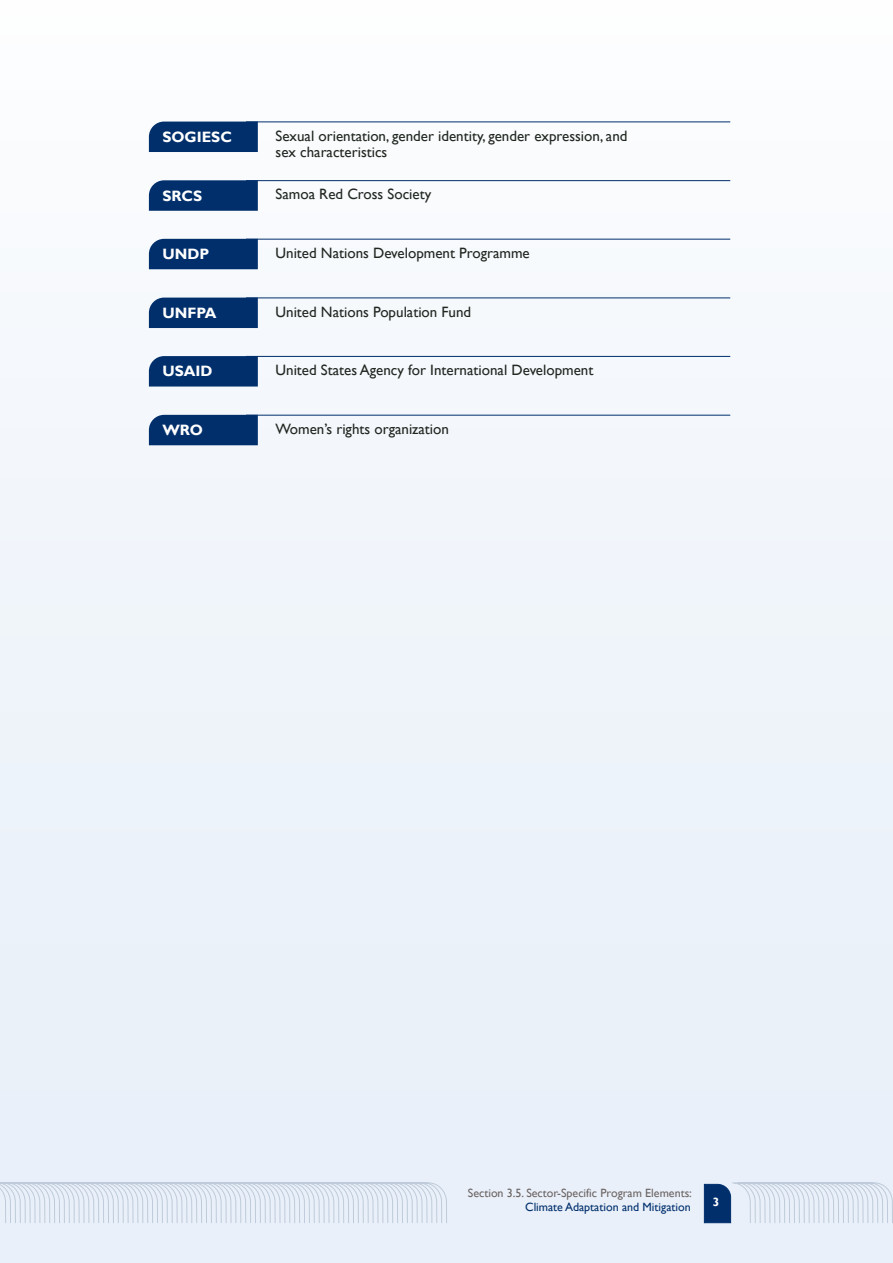
<style>
.page{position:relative;width:893px;height:1263px;background:#f0f5fa}
.page>*{position:absolute;margin:0;border:0;box-sizing:border-box;transform-origin:0 0}
.t1{font:15px/16.2px "Gill Sans";color:#212721}
.t2{font:700 15px "Gill Sans";color:#fff}
.t3{font:12px "Gill Sans";color:#6c6463}
.t4{font:12px "Gill Sans";color:#002f6c}
.t5{font:700 12px "Gill Sans";color:#fff}
</style>
<div class="page">
<div style="left:149px;top:122px;width:109px;height:30px;background:#002f6c"></div>
<hr style="left:246px;top:122px;width:484px;height:1px;background:#002f6c">
<svg style="left:149px;top:180px;width:109px;height:31px;background:#083570"></svg>
<hr style="left:246px;top:180px;width:484px;height:1px;background:#002f6c">
<div style="left:149px;top:239px;width:109px;height:30px;background:#002f6c"></div>
<hr style="left:246px;top:239px;width:484px;height:1px;background:#002f6c">
<div style="left:149px;top:298px;width:109px;height:30px;background:#002f6c"></div>
<hr style="left:246px;top:297px;width:484px;height:1px;background:#002f6c">
<div style="left:149px;top:356px;width:109px;height:30px;background:#002f6c"></div>
<hr style="left:246px;top:356px;width:484px;height:1px;background:#002f6c">
<div style="left:149px;top:415px;width:109px;height:30px;background:#002f6c"></div>
<hr style="left:246px;top:415px;width:484px;height:1px;background:#002f6c">
<svg style="left:0;top:1182px;width:893px;height:42px"></svg>
<p class="t2" style="left:162px;top:128px;width:71px">SOGIESC</p>
<p class="t1" style="left:276px;top:128px;width:353px">Sexual orientation, gender identity, gender expression, and sex characteristics</p>
<p class="t2" style="left:162px;top:186px;width:41px">SRCS</p>
<p class="t1" style="left:276px;top:186px;width:157px">Samoa Red Cross Society</p>
<p class="t2" style="left:162px;top:245px;width:48px">UNDP</p>
<p class="t1" style="left:276px;top:245px;width:256px">United Nations Development Programme</p>
<p class="t2" style="left:162px;top:304px;width:55px">UNFPA</p>
<p class="t1" style="left:276px;top:304px;width:197px">United Nations Population Fund</p>
<p class="t2" style="left:162px;top:362px;width:52px">USAID</p>
<p class="t1" style="left:276px;top:362px;width:319px">United States Agency for International Development</p>
<p class="t2" style="left:162px;top:421px;width:42px">WRO</p>
<p class="t1" style="left:276px;top:421px;width:175px">Women’s rights organization</p>
<p class="t3" style="left:468px;top:1185px;width:226px">Section 3.5. Sector-Specific Program Elements:</p>
<p class="t4" style="left:525px;top:1200px;width:167px">Climate Adaptation and Mitigation</p>
<p class="t5" style="left:713px;top:1195px;width:8px">3</p>
</div>
